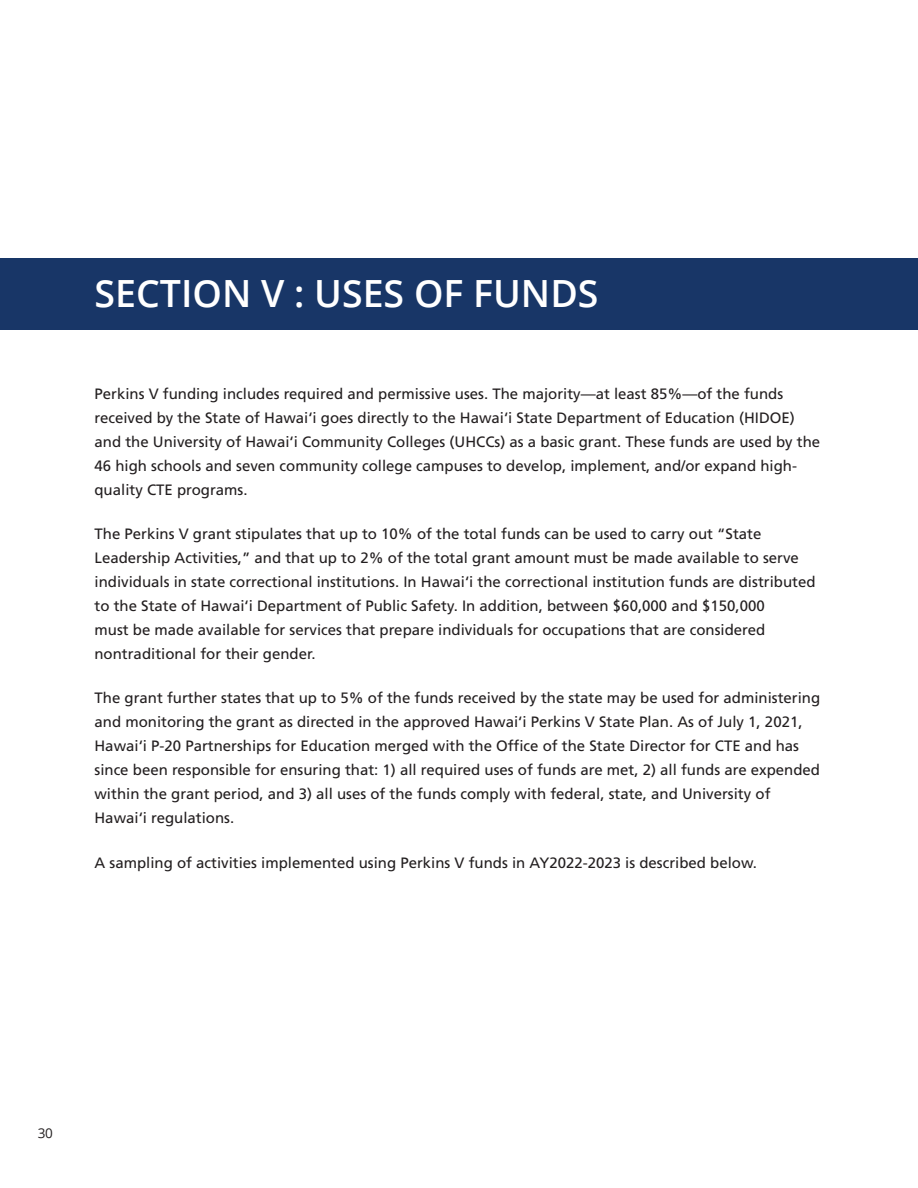
<style>
.page{position:relative;width:918px;height:1188px;background:#fff}
.page>*{position:absolute;margin:0;border:0;box-sizing:border-box;transform-origin:0 0}
.Section_5_Header{font:600 37.5px "Open Sans";color:#fff}
.Section_5_-_content{font:15px/24px "Frutiger";color:#231f20}
.t1{font:13.5px "Open Sans";color:#231f20}
</style>
<div class="page">
<div style="left:0;top:258px;width:918px;height:72px;background:#183667"></div>
<p class="Section_5_Header" style="left:94px;top:268px;width:505px">SECTION V : USES OF FUNDS</p>
<p class="Section_5_-_content" style="left:94px;top:381px;width:727px">Perkins V funding includes required and permissive uses. The majority—at least 85%—of the funds received by the State of Hawai‘i goes directly to the Hawai‘i State Department of Education (HIDOE) and the University of Hawai‘i Community Colleges (UHCCs) as a basic grant. These funds are used by the 46 high schools and seven community college campuses to develop, implement, and/or expand high&shy;quality CTE programs.</p>
<p class="Section_5_-_content" style="left:94px;top:522px;width:723px">The Perkins V grant stipulates that up to 10% of the total funds can be used to carry out “State Leadership Activities,” and that up to 2% of the total grant amount must be made available to serve individuals in state correctional institutions. In Hawai‘i the correctional institution funds are distributed to the State of Hawai‘i Department of Public Safety. In addition, between $60,000 and $150,000<br>must be made available for services that prepare individuals for occupations that are considered nontraditional for their gender.</p>
<p class="Section_5_-_content" style="left:94px;top:686px;width:727px">The grant further states that up to 5% of the funds received by the state may be used for administering and monitoring the grant as directed in the approved Hawai‘i Perkins V State Plan. As of July 1, 2021, Hawai‘i P-20 Partnerships for Education merged with the Office of the State Director for CTE and has since been responsible for ensuring that: 1) all required uses of funds are met, 2) all funds are expended within the grant period, and 3) all uses of the funds comply with federal, state, and University of Hawai‘i regulations.</p>
<p class="Section_5_-_content" style="left:94px;top:850px;width:664px">A sampling of activities implemented using Perkins V funds in AY2022-2023 is described below.</p>
<p class="t1" style="left:38px;top:1124px;width:17px">30</p>
</div>
